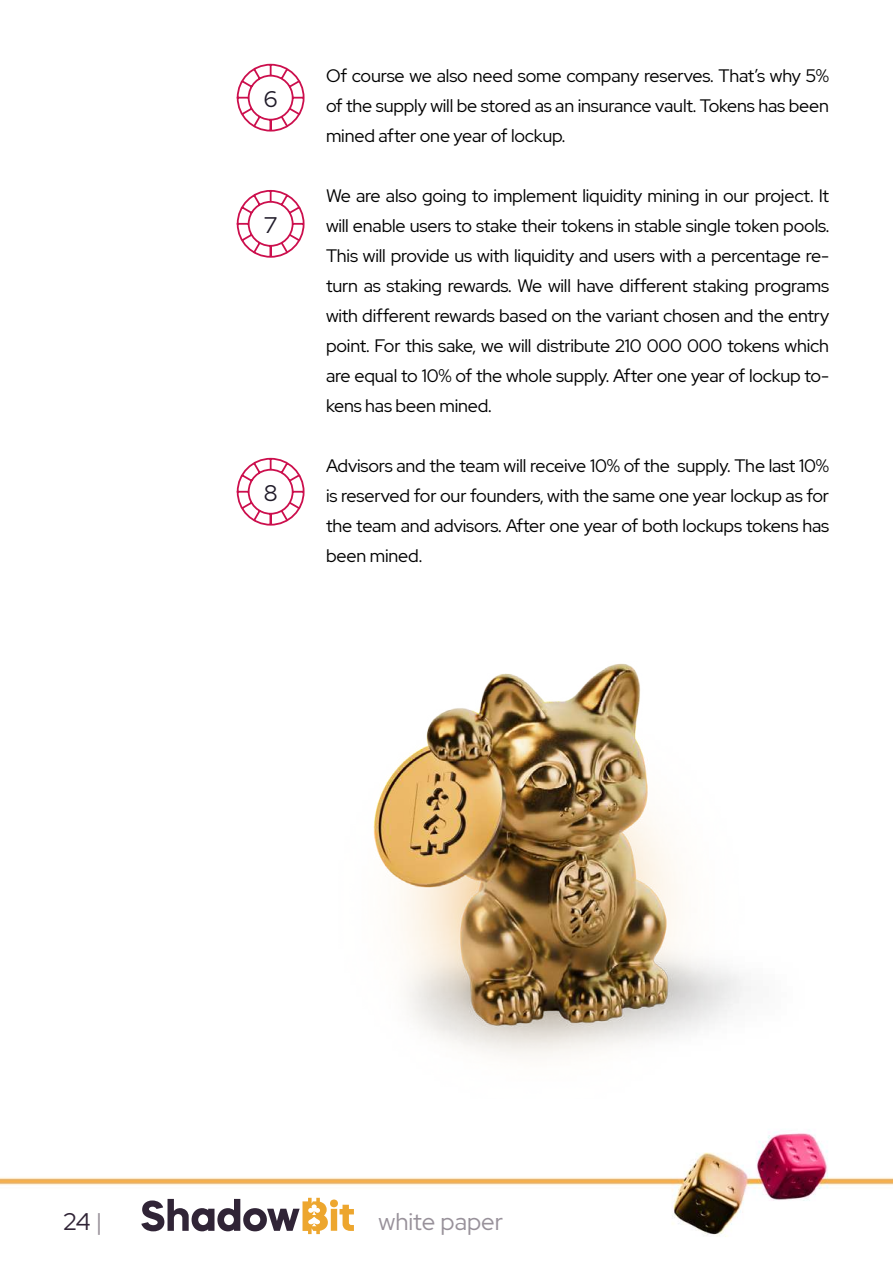
<style>
.page{position:relative;width:893px;height:1263px;background:#fff}
.page>*{position:absolute;margin:0;border:0;box-sizing:border-box;transform-origin:0 0}
.t1{font:24px "Red Hat Display";color:#98919a}
.t2{font:24px "Red Hat Display";color:#302436}
.t3{font:22.5px "Red Hat Display";color:#201b29}
.t4{font:18px/30px "Red Hat Display";letter-spacing:-.01em;color:#000;text-align:justify}
.s1{color:#98919a}
</style>
<div class="page">
<img style="left:0;top:1130px;width:893px;height:107px">
<svg style="left:141px;top:1198px;width:213px;height:36px"></svg>
<svg style="left:236px;top:189px;width:69px;height:69px"></svg>
<svg style="left:236px;top:457px;width:69px;height:69px"></svg>
<svg style="left:236px;top:63px;width:69px;height:69px"></svg>
<img style="left:373px;top:663px;width:378px;height:393px">
<p class="t3" style="left:264px;top:84px;width:15px">6</p>
<p class="t3" style="left:264px;top:210px;width:14px">7</p>
<p class="t3" style="left:264px;top:478px;width:15px">8</p>
<p class="t4" style="left:326px;top:60px;width:505px">Of course we also need some company reserves. That’s why 5% of the supply will be stored as an insurance vault. Tokens has been mined after one year of lockup.</p>
<p class="t4" style="left:326px;top:180px;width:505px">We are also going to implement liquidity mining in our project. It will enable users to stake their tokens in stable single token pools.<br>This will provide us with liquidity and users with a percentage re&shy;turn as staking rewards. We will have different staking programs with different rewards based on the variant chosen and the entry point. For this sake, we will distribute 210 000 000 tokens which are equal to 10% of the whole supply. After one year of lockup to&shy;kens has been mined.</p>
<p class="t4" style="left:326px;top:450px;width:505px">Advisors and the team will receive 10% of the supply. The last 10% is reserved for our founders, with the same one year lockup as for the team and advisors. After one year of both lockups tokens has been mined.</p>
<h1 class="t2" style="left:63px;top:1205px;width:41px">24 <span class="s1">|</span></h1>
<h1 class="t1" style="left:378px;top:1205px;width:126px">white paper</h1>
</div>
